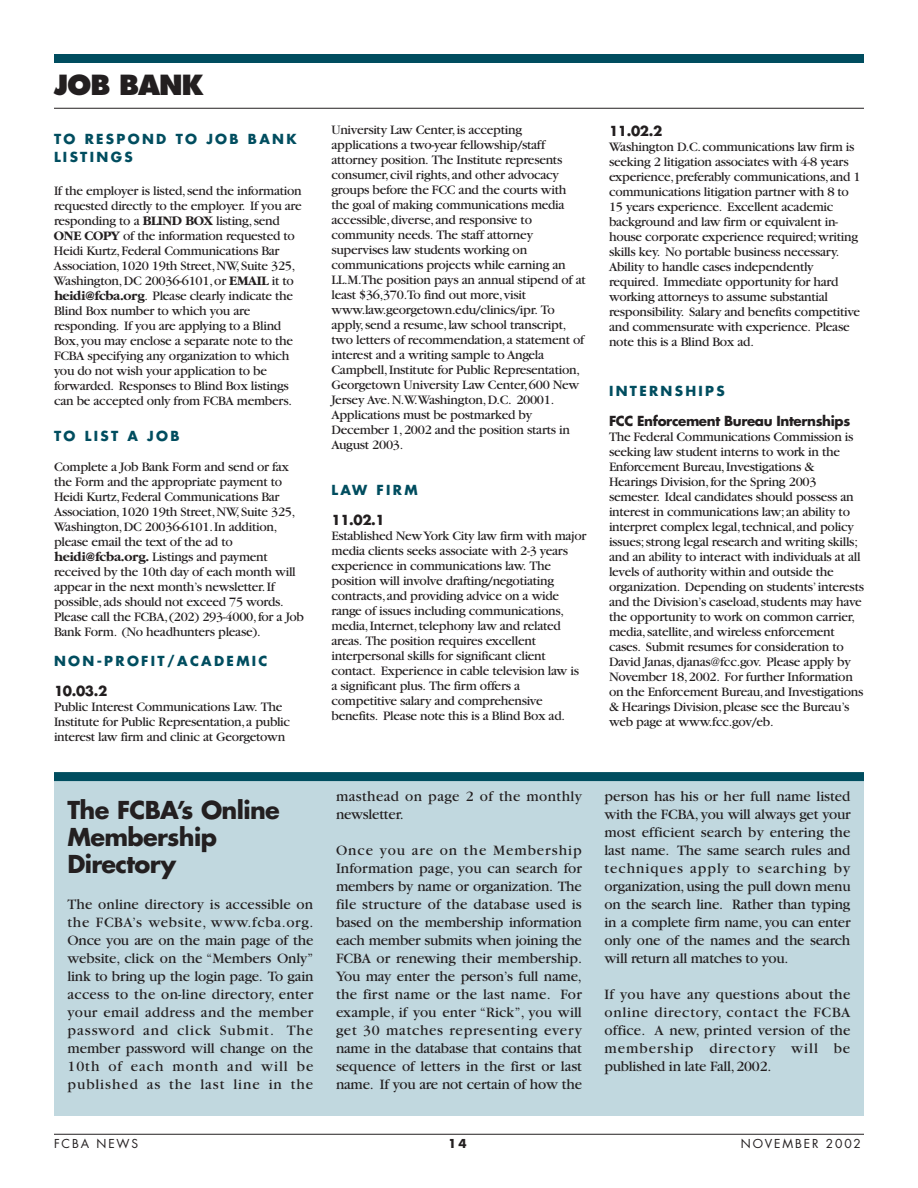
<style>
.page{position:relative;width:918px;height:1188px;background:#fff}
.page>*{position:absolute;margin:0;border:0;box-sizing:border-box;transform-origin:0 0}
.t1{font:800 27px "Futura";letter-spacing:-.04em;color:#231f20}
.t2{font:700 24px/27px "Futura";letter-spacing:-.03em;color:#231f20}
.t3{font:15px/18px "Garamond";color:#231f20;text-align:justify}
.t4{font:15px/18px "Garamond";letter-spacing:.025em;color:#231f20}
.t5{font:13.5px/15px "Garamond";letter-spacing:-.02em;color:#231f20}
.t6{font:700 13.5px/18px "Futura";letter-spacing:.17em;color:#004d5f}
.t7{font:700 13.5px "Futura";letter-spacing:-.03em;color:#231f20}
.t8{font:12px "Futura";letter-spacing:.155em;color:#231f20}
.t9{font:700 12px "Futura";color:#231f20}
.s1{font-weight:700}
</style>
<div class="page">
<hr style="left:54px;top:1134px;width:810px;height:1px;background:#231f20">
<div style="left:54px;top:54px;width:810px;height:9px;background:#004d5f"></div>
<hr style="left:54px;top:108px;width:810px;height:1px;background:#231f20">
<div style="left:54px;top:777px;width:810px;height:339px;background:#c1d8df"></div>
<div style="left:54px;top:772px;width:810px;height:9px;background:#004d5f"></div>
<h1 class="t1" style="left:54px;top:73px;width:151px">JOB BANK</h1>
<p class="t6" style="left:54px;top:131px;width:244px">TO RESPOND TO JOB BANK<br>LISTINGS</p>
<p class="t5" style="left:54px;top:184px;width:249px">If the employer is listed,send the information requested directly to the employer. If you are responding to a <span class="s1">BLIND BOX</span> listing,send <span class="s1">ONE COPY</span> of the information requested to Heidi Kurtz,Federal Communications Bar Association,1020 19th Street,NW,Suite 325, Washington,DC 20036-6101,or <span class="s1">EMAIL</span> it to <span class="s1">heidi@fcba.org</span>. Please clearly indicate the Blind Box number to which you are responding. If you are applying to a Blind Box,you may enclose a separate note to the FCBA specifying any organization to which you do not wish your application to be forwarded. Responses to Blind Box listings can be accepted only from FCBA members.</p>
<p class="t6" style="left:54px;top:428px;width:127px">TO LIST A JOB</p>
<p class="t5" style="left:54px;top:460px;width:252px">Complete a Job Bank Form and send or fax the Form and the appropriate payment to Heidi Kurtz,Federal Communications Bar Association,1020 19th Street,NW,Suite 325, Washington,DC 20036-6101.In addition, please email the text of the ad to <span class="s1">heidi@fcba.org.</span> Listings and payment received by the 10th day of each month will appear in the next month’s newsletter.If possible,ads should not exceed 75 words.<br>Please call the FCBA,(202) 293-4000,for a Job Bank Form. (No headhunters please).</p>
<p class="t6" style="left:54px;top:653px;width:215px">NON-PROFIT/ACADEMIC</p>
<p class="t7" style="left:54px;top:685px;width:55px">10.03.2</p>
<p class="t5" style="left:54px;top:700px;width:238px">Public Interest Communications Law. The<br>Institute for Public Representation,a public interest law firm and clinic at Georgetown</p>
<p class="t5" style="left:332px;top:124px;width:256px">University Law Center,is accepting applications a two-year fellowship/staff attorney position. The Institute represents consumer,civil rights,and other advocacy groups before the FCC and the courts with the goal of making communications media accessible,diverse,and responsive to community needs. The staff attorney supervises law students working on communications projects while earning an LL.M.The position pays an annual stipend of at least $36,370.To find out more,visit www.law.georgetown.edu/clinics/ipr. To apply,send a resume,law school transcript, two letters of recommendation,a statement of interest and a writing sample to Angela Campbell,Institute for Public Representation, Georgetown University Law Center,600 New Jersey Ave.N.W.Washington,D.C. 20001.<br>Applications must be postmarked by December 1,2002 and the position starts in August 2003.</p>
<p class="t6" style="left:332px;top:482px;width:88px">LAW FIRM</p>
<p class="t7" style="left:332px;top:514px;width:55px">11.02.1</p>
<p class="t5" style="left:332px;top:529px;width:256px">Established New York City law firm with major media clients seeks associate with 2-3 years experience in communications law. The position will involve drafting/negotiating contracts,and providing advice on a wide range of issues including communications, media,Internet,telephony law and related areas. The position requires excellent interpersonal skills for significant client contact. Experience in cable television law is a significant plus. The firm offers a competitive salary and comprehensive benefits. Please note this is a Blind Box ad.</p>
<p class="t7" style="left:609px;top:125px;width:55px">11.02.2</p>
<p class="t5" style="left:609px;top:141px;width:253px">Washington D.C.communications law firm is seeking 2 litigation associates with 4-8 years experience,preferably communications,and 1 communications litigation partner with 8 to 15 years experience. Excellent academic background and law firm or equivalent in&shy;house corporate experience required;writing skills key. No portable business necessary.<br>Ability to handle cases independently required. Immediate opportunity for hard working attorneys to assume substantial responsibility. Salary and benefits competitive and commensurate with experience. Please note this is a Blind Box ad.</p>
<p class="t6" style="left:609px;top:383px;width:117px">INTERNSHIPS</p>
<p class="t7" style="left:609px;top:415px;width:243px">FCC Enforcement Bureau Internships</p>
<p class="t5" style="left:609px;top:430px;width:257px">The Federal Communications Commission is seeking law student interns to work in the Enforcement Bureau,Investigations &amp; Hearings Division,for the Spring 2003 semester. Ideal candidates should possess an interest in communications law;an ability to interpret complex legal,technical,and policy issues;strong legal research and writing skills; and an ability to interact with individuals at all levels of authority within and outside the organization. Depending on students’interests and the Division’s caseload,students may have the opportunity to work on common carrier, media,satellite,and wireless enforcement cases. Submit resumes for consideration to David Janas,djanas@fcc.gov. Please apply by November 18,2002. For further Information on the Enforcement Bureau,and Investigations &amp; Hearings Division,please see the Bureau’s web page at www.fcc.gov/eb.</p>
<h2 class="t2" style="left:68px;top:799px;width:214px">The FCBA’s Online<br>Membership<br>Directory</h2>
<p class="t3" style="left:68px;top:897px;width:248px">The online directory is accessible on the FCBA’s website, www.fcba.org.<br>Once you are on the main page of the website, click on the “Members Only” link to bring up the login page. To gain access to the on-line directory, enter your email address and the member password and click Submit. The member password will change on the 10th of each month and will be published as the last line in the</p>
<p class="t4" style="left:336px;top:789px;width:247px">masthead on page 2 of the monthly newsletter.</p>
<p class="t3" style="left:336px;top:843px;width:248px">Once you are on the Membership Information page, you can search for members by name or organization. The file structure of the database used is based on the membership information each member submits when joining the FCBA or renewing their membership.<br>You may enter the person’s full name, the first name or the last name. For example, if you enter “Rick”, you will get 30 matches representing every name in the database that contains that sequence of letters in the first or last name. If you are not certain of how the</p>
<p class="t3" style="left:605px;top:789px;width:248px">person has his or her full name listed with the FCBA, you will always get your most efficient search by entering the last name. The same search rules and techniques apply to searching by organization,using the pull down menu on the search line. Rather than typing in a complete firm name, you can enter only one of the names and the search will return all matches to you.</p>
<p class="t3" style="left:605px;top:987px;width:248px">If you have any questions about the online directory, contact the FCBA office. A new, printed version of the membership directory will be published in late Fall,2002.</p>
<p class="t8" style="left:54px;top:1138px;width:86px">FCBA NEWS</p>
<p class="t9" style="left:448px;top:1138px;width:20px">14</p>
<p class="t8" style="left:741px;top:1138px;width:122px">NOVEMBER 2002</p>
</div>
